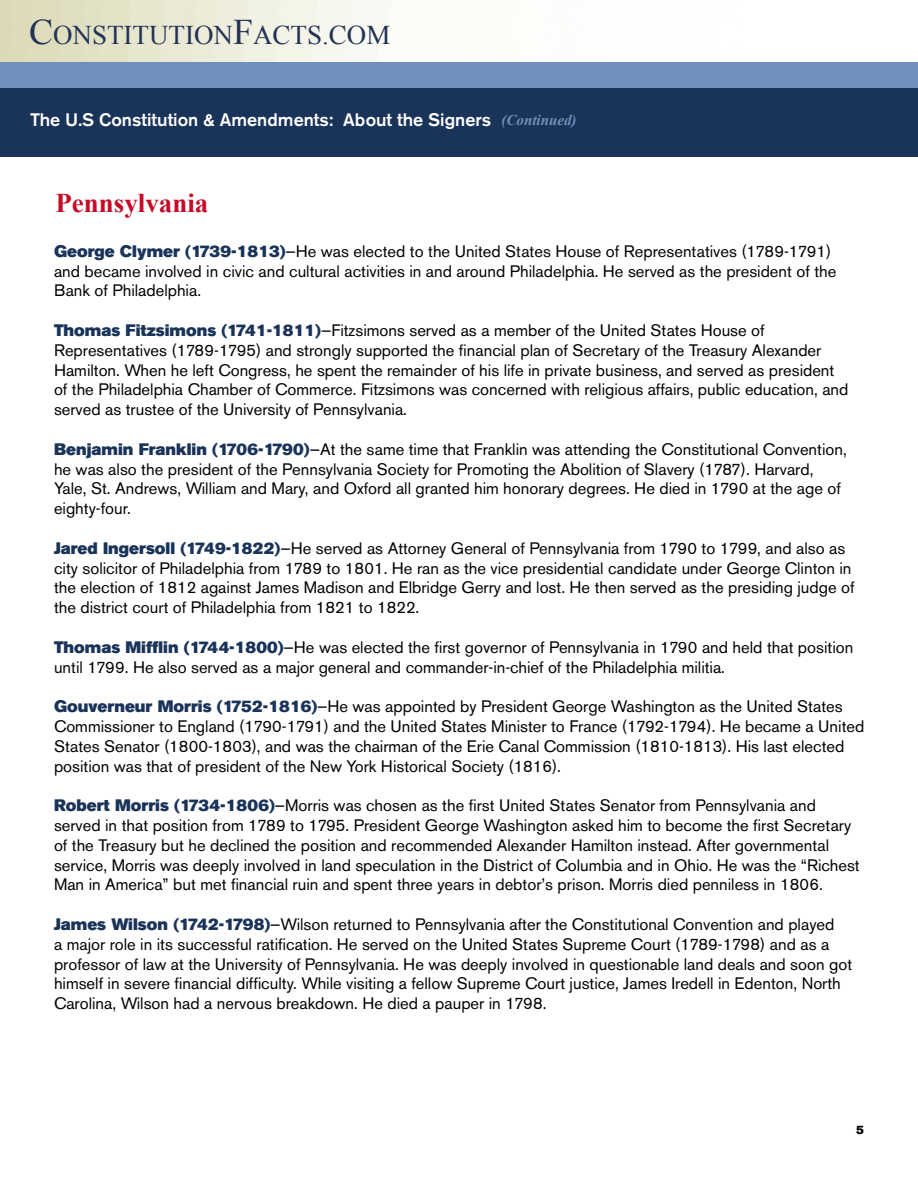
<style>
.page{position:relative;width:918px;height:1188px;background:#fff}
.page>*{position:absolute;margin:0;border:0;box-sizing:border-box;transform-origin:0 0}
.t1{font:27px "Times New Roman";color:#235}
.t2{font:700 27px "Times New Roman";color:#c60a27}
.t3{font:500 18px "Akzidenz Grotesk BE";color:#fff}
.t4{font:16.5px/19.8px "Akzidenz Grotesk BE";color:#000}
.t5{font:italic 700 15px "Times New Roman";color:#708fba}
.t6{font:12px "Akzidenz Grotesk BE Super";color:#000}
.s1{font-size:36px}
.s2{font-family:"Akzidenz Grotesk BE Super";color:#1a3359}
</style>
<div class="page">
<div style="left:1px;top:84px;width:917px;height:73px;background:#1a3359"></div>
<div style="left:0;top:62px;width:918px;height:26px;background:#708fba"></div>
<h1 class="t1" style="left:29px;top:19px;width:363px"><span class="s1">C</span>ONSTITUTION<span class="s1">F</span>ACTS.COM</h1>
<p class="t3" style="left:30px;top:109px;width:463px">The U.S Constitution &amp; Amendments: About the Signers</p>
<p class="t5" style="left:502px;top:111px;width:77px">(Continued)</p>
<h1 class="t2" style="left:55px;top:188px;width:155px">Pennsylvania</h1>
<p class="t4" style="left:54px;top:241px;width:784px"><span class="s2">George Clymer (1739-1813)</span>—He was elected to the United States House of Representatives (1789-1791) and became involved in civic and cultural activities in and around Philadelphia. He served as the president of the<br>Bank of Philadelphia.</p>
<p class="t4" style="left:54px;top:320px;width:796px"><span class="s2">Thomas Fitzsimons (1741-1811)</span>—Fitzsimons served as a member of the United States House of Representatives (1789-1795) and strongly supported the financial plan of Secretary of the Treasury Alexander Hamilton. When he left Congress, he spent the remainder of his life in private business, and served as president of the Philadelphia Chamber of Commerce. Fitzsimons was concerned with religious affairs, public education, and served as trustee of the University of Pennsylvania.</p>
<p class="t4" style="left:54px;top:439px;width:794px"><span class="s2">Benjamin Franklin (1706-1790)</span>—At the same time that Franklin was attending the Constitutional Convention, he was also the president of the Pennsylvania Society for Promoting the Abolition of Slavery (1787). Harvard, Yale, St. Andrews, William and Mary, and Oxford all granted him honorary degrees. He died in 1790 at the age of eighty-four.</p>
<p class="t4" style="left:54px;top:538px;width:802px"><span class="s2">Jared Ingersoll (1749-1822)</span>—He served as Attorney General of Pennsylvania from 1790 to 1799, and also as city solicitor of Philadelphia from 1789 to 1801. He ran as the vice presidential candidate under George Clinton in the election of 1812 against James Madison and Elbridge Gerry and lost. He then served as the presiding judge of the district court of Philadelphia from 1821 to 1822.</p>
<p class="t4" style="left:54px;top:637px;width:801px"><span class="s2">Thomas Mifflin (1744-1800)</span>—He was elected the first governor of Pennsylvania in 1790 and held that position until 1799. He also served as a major general and commander-in-chief of the Philadelphia militia.</p>
<p class="t4" style="left:54px;top:696px;width:812px"><span class="s2">Gouverneur Morris (1752-1816)</span>—He was appointed by President George Washington as the United States Commissioner to England (1790-1791) and the United States Minister to France (1792-1794). He became a United States Senator (1800-1803), and was the chairman of the Erie Canal Commission (1810-1813). His last elected position was that of president of the New York Historical Society (1816).</p>
<p class="t4" style="left:54px;top:795px;width:807px"><span class="s2">Robert Morris (1734-1806)</span>—Morris was chosen as the first United States Senator from Pennsylvania and served in that position from 1789 to 1795. President George Washington asked him to become the first Secretary of the Treasury but he declined the position and recommended Alexander Hamilton instead. After governmental service, Morris was deeply involved in land speculation in the District of Columbia and in Ohio. He was the “Richest Man in America” but met financial ruin and spent three years in debtor’s prison. Morris died penniless in 1806.</p>
<p class="t4" style="left:54px;top:914px;width:800px"><span class="s2">James Wilson (1742-1798)</span>—Wilson returned to Pennsylvania after the Constitutional Convention and played<br>a major role in its successful ratification. He served on the United States Supreme Court (1789-1798) and as a professor of law at the University of Pennsylvania. He was deeply involved in questionable land deals and soon got himself in severe financial difficulty. While visiting a fellow Supreme Court justice, James Iredell in Edenton, North Carolina, Wilson had a nervous breakdown. He died a pauper in 1798.</p>
<p class="t6" style="left:856px;top:1123px;width:9px">5</p>
</div>
